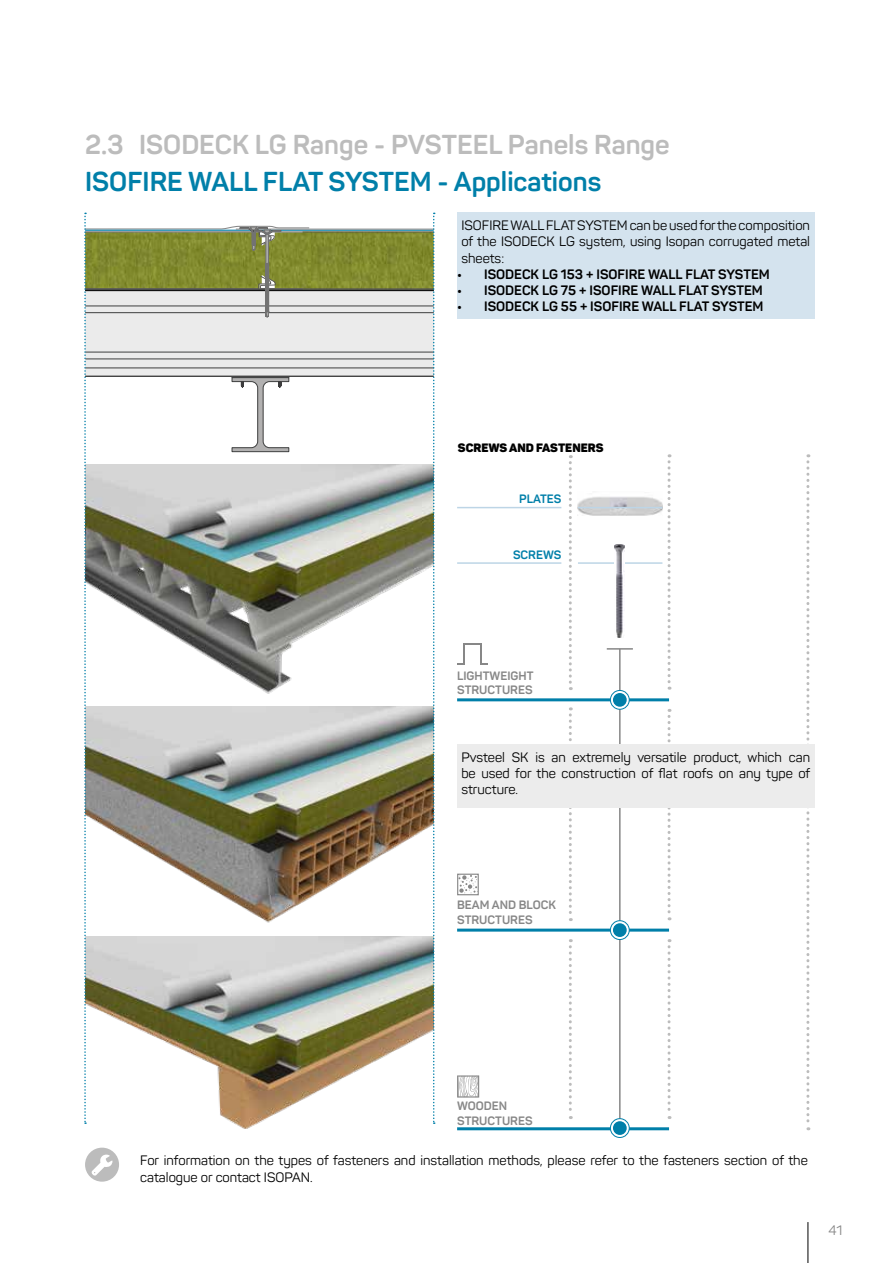
<style>
.page{position:relative;width:893px;height:1263px;background:#fff}
.page>*{position:absolute;margin:0;border:0;box-sizing:border-box;transform-origin:0 0}
.t1{font:700 27px "Panton";color:#bcbcbc}
.t2{font:700 27px "Panton";color:#007fa9}
.t3{font:13.5px/16.2px "Panton";color:#000;text-align:justify}
.t4{font:700 13.5px "Panton";color:#000}
.t5{font:13.5px "Panton";color:#878787}
.t6{font:700 12px/14.4px "Panton";color:#878787}
.t7{font:900 12px "Panton";color:#000}
.t8{font:700 12px "Panton";color:#007fa9}
</style>
<div class="page">
<hr style="left:808px;top:1222px;width:1px;height:41px;background:#000">
<hr style="left:578px;top:562px;width:84px;height:2px;background:#bdd5e6">
<svg style="left:457px;top:643px;width:31px;height:21px"></svg>
<svg style="left:457px;top:1075px;width:23px;height:22px"></svg>
<hr style="left:457px;top:698px;width:212px;height:3px;background:#007fa9">
<hr style="left:457px;top:928px;width:212px;height:3px;background:#007fa9">
<hr style="left:457px;top:1127px;width:212px;height:3px;background:#007fa9">
<svg style="left:806px;top:454px;width:3px;height:676px"></svg>
<svg style="left:667px;top:454px;width:3px;height:236px"></svg>
<svg style="left:667px;top:709px;width:3px;height:211px"></svg>
<svg style="left:667px;top:939px;width:3px;height:180px"></svg>
<div style="left:457px;top:874px;width:22px;height:21px;border:1px solid #878787"></div>
<svg style="left:458px;top:875px;width:20px;height:18px"></svg>
<div style="left:85px;top:1147px;width:34px;height:35px;background:#bcbcbc;border-radius:50%"></div>
<svg style="left:91px;top:1154px;width:21px;height:22px"></svg>
<img style="left:577px;top:497px;width:85px;height:19px">
<hr style="left:578px;top:507px;width:84px;height:1px;background:#bdd5e6">
<hr style="left:457px;top:507px;width:104px;height:1px;background:#bdd5e6">
<hr style="left:619px;top:649px;width:2px;height:481px;background:#878787">
<svg style="left:610px;top:690px;width:19px;height:19px"></svg>
<div style="left:610px;top:690px;width:20px;height:20px;border:1px solid #007fa9;border-radius:50%"></div>
<div style="left:613px;top:693px;width:14px;height:14px;background:#007fa9;border-radius:50%"></div>
<svg style="left:610px;top:1119px;width:19px;height:18px"></svg>
<div style="left:610px;top:1118px;width:20px;height:20px;border:1px solid #007fa9;border-radius:50%"></div>
<div style="left:613px;top:1121px;width:14px;height:14px;background:#007fa9;border-radius:50%"></div>
<svg style="left:610px;top:921px;width:19px;height:18px"></svg>
<div style="left:610px;top:920px;width:20px;height:20px;border:1px solid #007fa9;border-radius:50%"></div>
<div style="left:613px;top:923px;width:14px;height:14px;background:#007fa9;border-radius:50%"></div>
<svg style="left:569px;top:455px;width:3px;height:235px"></svg>
<svg style="left:569px;top:707px;width:3px;height:214px"></svg>
<svg style="left:569px;top:939px;width:3px;height:180px"></svg>
<hr style="left:457px;top:562px;width:104px;height:2px;background:#bdd5e6">
<img style="left:614px;top:544px;width:11px;height:94px">
<hr style="left:607px;top:648px;width:26px;height:2px;background:#878787">
<img style="left:84px;top:213px;width:351px;height:911px">
<div style="left:457px;top:744px;width:357px;height:64px;background:#ececec"></div>
<div style="left:457px;top:213px;width:357px;height:106px;background:#d4e3ee"></div>
<h1 class="t1" style="left:85px;top:127px;width:586px">2.3 ISODECK LG Range - PVSTEEL Panels Range</h1>
<h1 class="t2" style="left:85px;top:164px;width:518px">ISOFIRE WALL FLAT SYSTEM - Applications</h1>
<p class="t3" style="left:461px;top:217px;width:350px">ISOFIRE WALL FLAT SYSTEM can be used for the composition of the ISODECK LG system, using Isopan corrugated metal sheets:</p>
<p class="t4" style="left:457px;top:266px;width:314px">• ISODECK LG 153 + ISOFIRE WALL FLAT SYSTEM</p>
<p class="t4" style="left:457px;top:282px;width:307px">• ISODECK LG 75 + ISOFIRE WALL FLAT SYSTEM</p>
<p class="t4" style="left:457px;top:298px;width:308px">• ISODECK LG 55 + ISOFIRE WALL FLAT SYSTEM</p>
<p class="t7" style="left:458px;top:440px;width:147px">SCREWS AND FASTENERS</p>
<p class="t8" style="left:519px;top:492px;width:44px">PLATES</p>
<p class="t8" style="left:513px;top:547px;width:50px">SCREWS</p>
<p class="t6" style="left:457px;top:668px;width:78px">LIGHTWEIGHT<br>STRUCTURES</p>
<p class="t3" style="left:461px;top:749px;width:350px">Pvsteel SK is an extremely versatile product, which can be used for the construction of flat roofs on any type of structure.</p>
<p class="t6" style="left:457px;top:897px;width:100px">BEAM AND BLOCK<br>STRUCTURES</p>
<p class="t6" style="left:457px;top:1099px;width:77px">WOODEN<br>STRUCTURES</p>
<p class="t3" style="left:140px;top:1152px;width:669px">For information on the types of fasteners and installation methods, please refer to the fasteners section of the catalogue or contact ISOPAN.</p>
<p class="t5" style="left:828px;top:1222px;width:16px">41</p>
</div>
